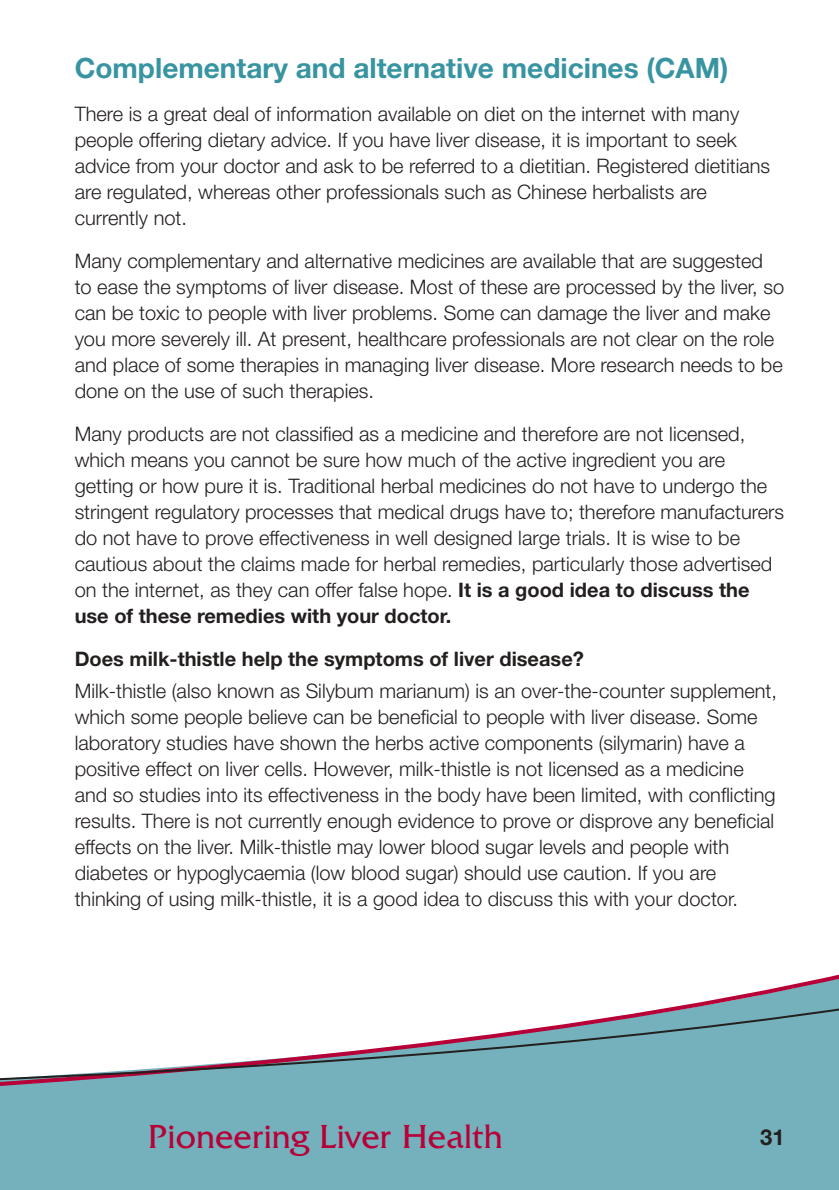
<style>
.page{position:relative;width:839px;height:1190px;background:#fff}
.page>*{position:absolute;margin:0;border:0;box-sizing:border-box;transform-origin:0 0}
.t1{font:34px "Friz Quadrata IT Cby BT";color:#b70037}
.t2{font:34px "Friz Quadrata";color:#b60037}
.t3{font:700 28px "Helvetica Neue";color:#3794a0}
.t4{font:700 22px "Helvetica Neue";color:#241f1f}
.t5{font:300 20px/26px "Helvetica Neue";color:#241f1f}
.t6{font:700 20px "Helvetica Neue";color:#241f1f}
.s1{font-weight:700}
</style>
<div class="page">
<div style="left:0;top:1120px;width:838px;height:70px;background:#75b1bd"></div>
<svg style="left:0;top:975px;width:838px;height:145px"></svg>
<svg style="left:0;top:1004px;width:838px;height:96px"></svg>
<div style="left:148px;top:1122px;width:407px;height:51px;background:#75b1bd"></div>
<h2 class="t3" style="left:75px;top:51px;width:655px">Complementary and alternative medicines (CAM)</h2>
<p class="t5" style="left:75px;top:101px;width:696px">There is a great deal of information available on diet on the internet with many people offering dietary advice. If you have liver disease, it is important to seek advice from your doctor and ask to be referred to a dietitian. Registered dietitians are regulated, whereas other professionals such as Chinese herbalists are currently not.</p>
<p class="t5" style="left:75px;top:248px;width:710px">Many complementary and alternative medicines are available that are suggested to ease the symptoms of liver disease. Most of these are processed by the liver, so can be toxic to people with liver problems. Some can damage the liver and make you more severely ill. At present, healthcare professionals are not clear on the role and place of some therapies in managing liver disease. More research needs to be done on the use of such therapies.</p>
<p class="t5" style="left:75px;top:421px;width:710px">Many products are not classified as a medicine and therefore are not licensed, which means you cannot be sure how much of the active ingredient you are getting or how pure it is. Traditional herbal medicines do not have to undergo the stringent regulatory processes that medical drugs have to; therefore manufacturers do not have to prove effectiveness in well designed large trials. It is wise to be cautious about the claims made for herbal remedies, particularly those advertised on the internet, as they can offer false hope. <span class="s1">It is a good idea to discuss the use of these remedies with your doctor.</span></p>
<p class="t6" style="left:75px;top:647px;width:510px">Does milk-thistle help the symptoms of liver disease?</p>
<p class="t5" style="left:75px;top:677px;width:703px">Milk-thistle (also known as Silybum marianum) is an over-the-counter supplement, which some people believe can be beneficial to people with liver disease. Some laboratory studies have shown the herbs active components (silymarin) have a positive effect on liver cells. However, milk-thistle is not licensed as a medicine and so studies into its effectiveness in the body have been limited, with conflicting results. There is not currently enough evidence to prove or disprove any beneficial effects on the liver. Milk-thistle may lower blood sugar levels and people with diabetes or hypoglycaemia (low blood sugar) should use caution. If you are thinking of using milk-thistle, it is a good idea to discuss this with your doctor.</p>
<h1 class="t1" style="left:148px;top:1116px;width:356px">Pioneering Liver Health</h1>
<h1 class="t2" style="left:148px;top:1118px;width:309px">Fighting liver disease</h1>
<p class="t4" style="left:759px;top:1123px;width:26px">31</p>
</div>
